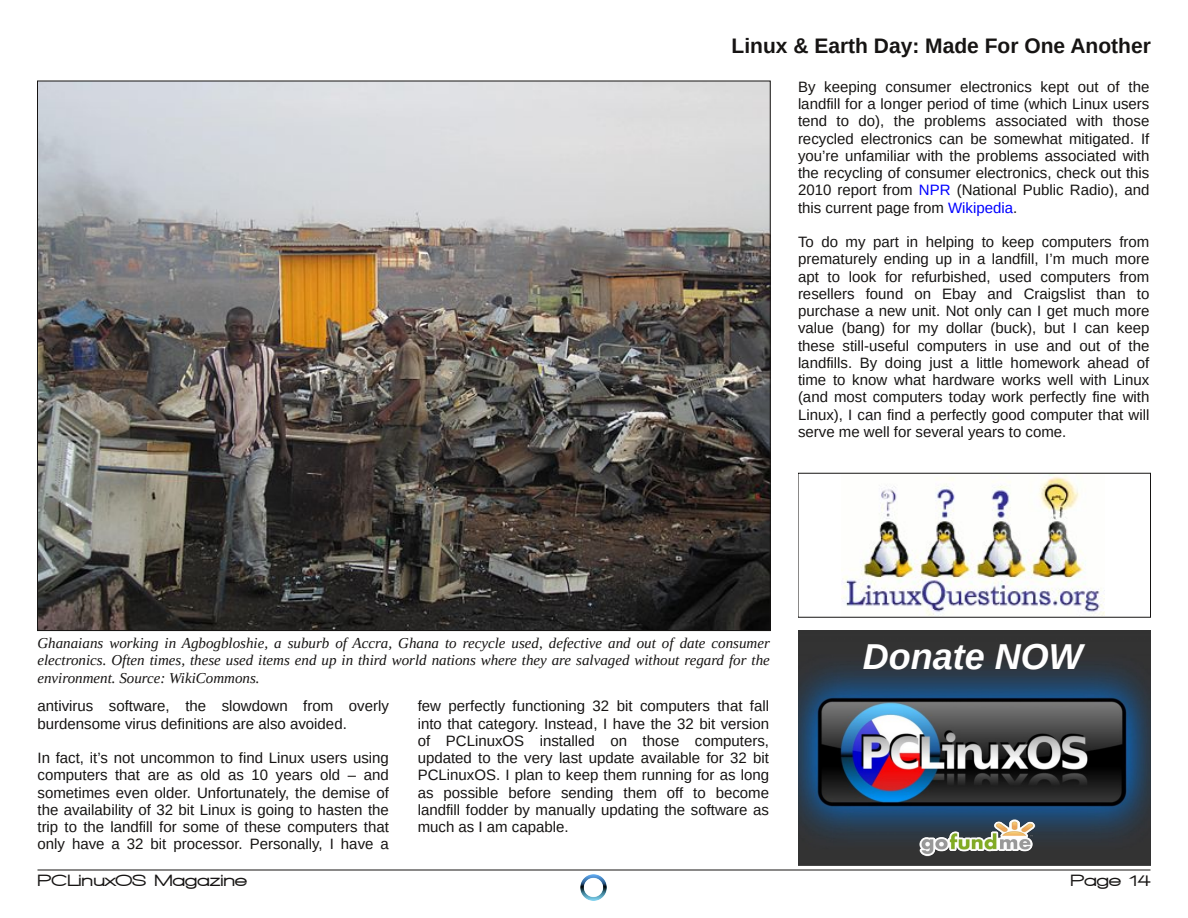
<style>
.page{position:relative;width:1188px;height:918px;background:#fff}
.page>*{position:absolute;margin:0;border:0;box-sizing:border-box;transform-origin:0 0}
.t1{font:italic 700 36px "Liberation Sans";color:#fff}
.t2{font:700 21px "Liberation Sans";color:#161413}
.t3{font:900 16.5px "Walkway Expand";color:#161413}
.t4{font:15px/17.2px "Liberation Sans";color:#161413;text-align:justify}
.t5{font:italic 15px/17.2px "Liberation Serif";color:#161413;text-align:justify}
.s1{color:#00f}
</style>
<div class="page">
<hr style="left:38px;top:870px;width:1112px;height:1px;background:#161413">
<img style="left:580px;top:874px;width:27px;height:27px">
<img style="left:40px;top:83px;width:728px;height:546px">
<img style="left:798px;top:630px;width:352px;height:235px">
<img style="left:920px;top:819px;width:115px;height:38px">
<div style="left:798px;top:473px;width:352px;height:144px;border:1px solid #161413"></div>
<img style="left:842px;top:475px;width:263px;height:141px">
<h2 class="t2" style="left:732px;top:34px;width:421px">Linux &amp; Earth Day: Made For One Another</h2>
<p class="t4" style="left:798px;top:78px;width:353px">By keeping consumer electronics kept out of the landfill for a longer period of time (which Linux users tend to do), the problems associated with those recycled electronics can be somewhat mitigated. If you’re unfamiliar with the problems associated with the recycling of consumer electronics, check out this 2010 report from <span class="s1">NPR</span> (National Public Radio), and this current page from <span class="s1">Wikipedia</span>.</p>
<p class="t4" style="left:798px;top:233px;width:353px">To do my part in helping to keep computers from prematurely ending up in a landfill, I’m much more apt to look for refurbished, used computers from resellers found on Ebay and Craigslist than to purchase a new unit. Not only can I get much more value (bang) for my dollar (buck), but I can keep these still-useful computers in use and out of the landfills. By doing just a little homework ahead of time to know what hardware works well with Linux (and most computers today work perfectly fine with Linux), I can find a perfectly good computer that will serve me well for several years to come.</p>
<p class="t5" style="left:38px;top:634px;width:734px">Ghanaians working in Agbogbloshie, a suburb of Accra, Ghana to recycle used, defective and out of date consumer electronics. Often times, these used items end up in third world nations where they are salvaged without regard for the environment. Source: WikiCommons.</p>
<h1 class="t1" style="left:863px;top:636px;width:221px">Donate NOW</h1>
<p class="t4" style="left:38px;top:698px;width:353px">antivirus software, the slowdown from overly burdensome virus definitions are also avoided.</p>
<p class="t4" style="left:38px;top:749px;width:353px">In fact, it’s not uncommon to find Linux users using computers that are as old as 10 years old – and sometimes even older. Unfortunately, the demise of the availability of 32 bit Linux is going to hasten the trip to the landfill for some of these computers that only have a 32 bit processor. Personally, I have a</p>
<p class="t4" style="left:418px;top:698px;width:353px">few perfectly functioning 32 bit computers that fall into that category. Instead, I have the 32 bit version of PCLinuxOS installed on those computers, updated to the very last update available for 32 bit PCLinuxOS. I plan to keep them running for as long as possible before sending them off to become landfill fodder by manually updating the software as much as I am capable.</p>
<p class="t3" style="left:38px;top:871px;width:211px">PCLinuxOS Magazine</p>
<p class="t3" style="left:1071px;top:871px;width:82px">Page 14</p>
</div>
